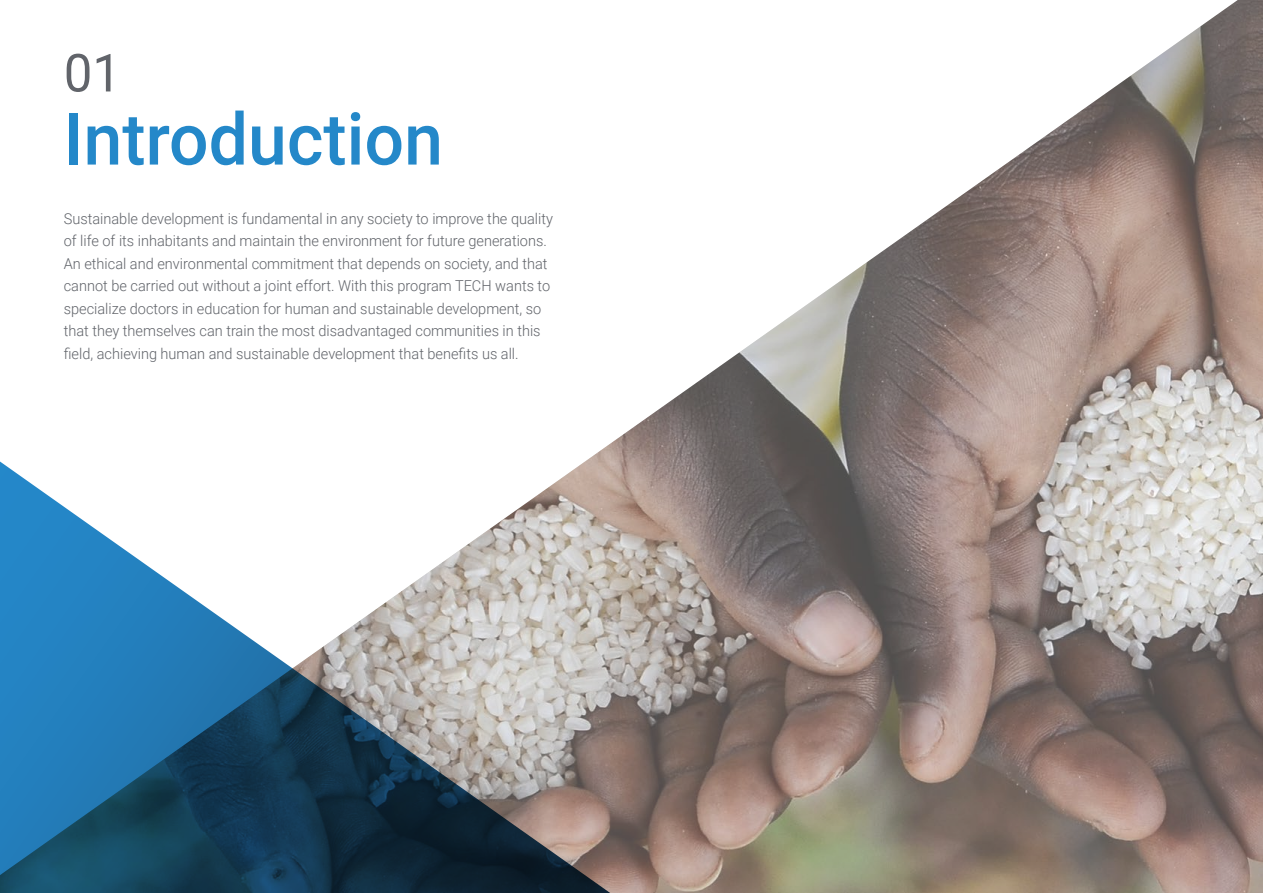
<style>
.page{position:relative;width:1263px;height:893px;background:#fff}
.page>*{position:absolute;margin:0;border:0;box-sizing:border-box;transform-origin:0 0}
.t1{font:500 72px "Roboto";color:#2488c9}
.t2{font:52.5px "Roboto";color:#61646a}
.t3{font:300 15px/22.5px "Roboto";color:#61646a}
</style>
<div class="page">
<img style="left:607px;top:0;width:656px;height:893px">
<svg style="left:0;top:446px;width:640px;height:447px"></svg>
<h2 class="t2" style="left:64px;top:36px;width:59px">01</h2>
<h1 class="t1" style="left:64px;top:89px;width:381px">Introduction</h1>
<p class="t3" style="left:64px;top:207px;width:491px">Sustainable development is fundamental in any society to improve the quality of life of its inhabitants and maintain the environment for future generations.<br>An ethical and environmental commitment that depends on society, and that cannot be carried out without a joint effort. With this program TECH wants to specialize doctors in education for human and sustainable development, so that they themselves can train the most disadvantaged communities in this field, achieving human and sustainable development that benefits us all.</p>
</div>
